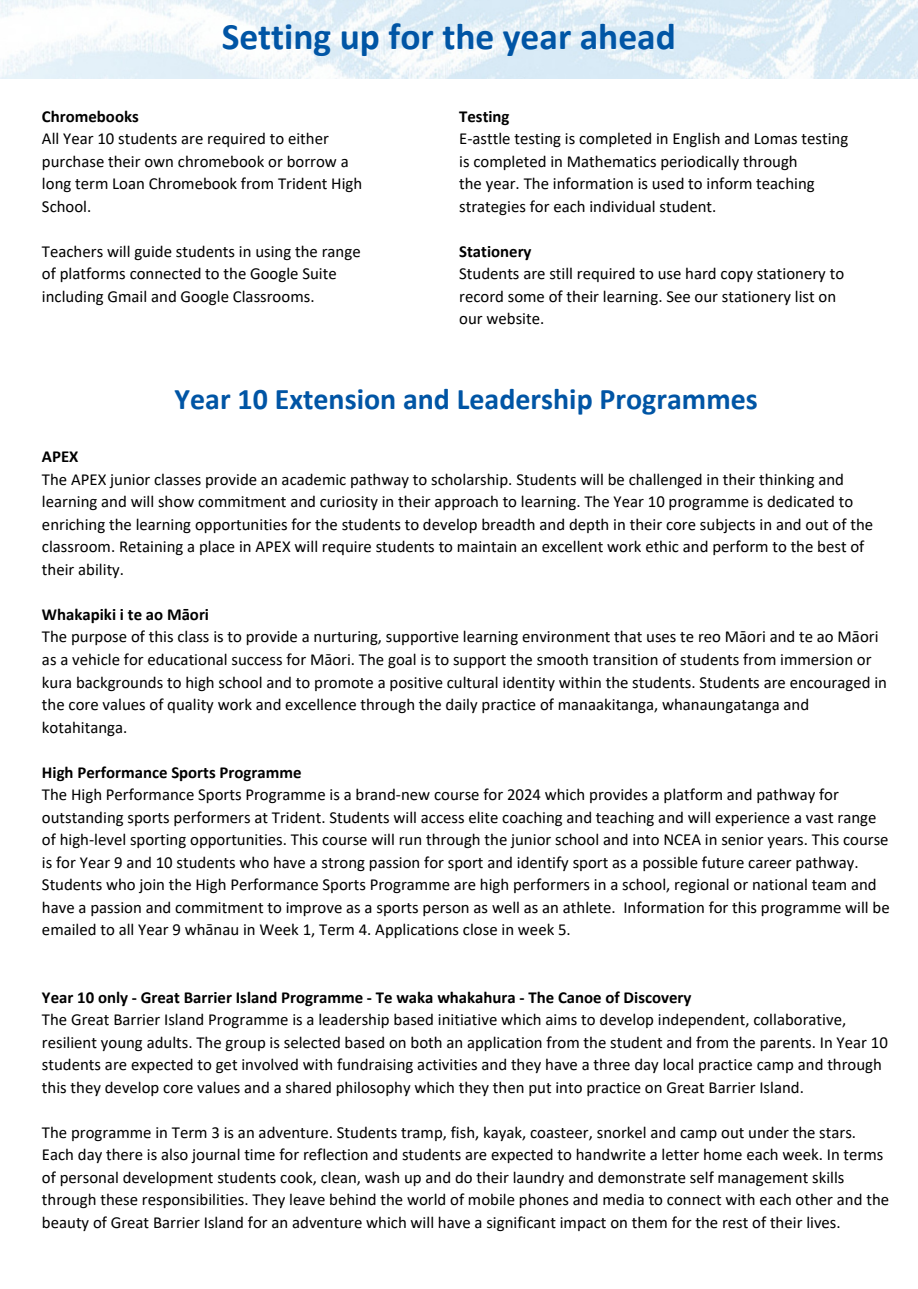
<style>
.page{position:relative;width:918px;height:1289px;background:#fff}
.page>*{position:absolute;margin:0;border:0;box-sizing:border-box;transform-origin:0 0}
.t1{font:700 37.5px "Calibri";color:#0055a5}
.t2{font:700 30px "Calibri";color:#0055a5}
.t3{font:16.8px/22.5px "Calibri";color:#000}
.t4{font:700 16.8px "Calibri";color:#000}
</style>
<div class="page">
<img style="left:0;top:0;width:918px;height:78px">
<p class="t1" style="left:222px;top:21px;width:456px">Setting up for the year ahead</p>
<p class="t4" style="left:42px;top:109px;width:98px">Chromebooks</p>
<p class="t3" style="left:42px;top:129px;width:288px">All Year 10 students are required to either</p>
<p class="t3" style="left:42px;top:151px;width:308px">purchase their own chromebook or borrow a</p>
<p class="t3" style="left:42px;top:174px;width:322px">long term Loan Chromebook from Trident High</p>
<p class="t3" style="left:42px;top:196px;width:51px">School.</p>
<p class="t3" style="left:42px;top:241px;width:320px">Teachers will guide students in using the range</p>
<p class="t3" style="left:42px;top:264px;width:296px">of platforms connected to the Google Suite</p>
<p class="t3" style="left:42px;top:286px;width:274px">including Gmail and Google Classrooms.</p>
<p class="t4" style="left:459px;top:109px;width:52px">Testing</p>
<p class="t3" style="left:459px;top:129px;width:391px">E-asttle testing is completed in English and Lomas testing</p>
<p class="t3" style="left:459px;top:151px;width:340px">is completed in Mathematics periodically through</p>
<p class="t3" style="left:459px;top:174px;width:357px">the year. The information is used to inform teaching</p>
<p class="t3" style="left:459px;top:196px;width:259px">strategies for each individual student.</p>
<p class="t4" style="left:459px;top:244px;width:74px">Stationery</p>
<p class="t3" style="left:459px;top:264px;width:386px">Students are still required to use hard copy stationery to</p>
<p class="t3" style="left:459px;top:286px;width:379px">record some of their learning. See our stationery list on</p>
<p class="t3" style="left:459px;top:309px;width:87px">our website.</p>
<p class="t2" style="left:175px;top:386px;width:585px">Year 10 Extension and Leadership Programmes</p>
<p class="t4" style="left:42px;top:449px;width:38px">APEX</p>
<p class="t3" style="left:42px;top:469px;width:833px">The APEX junior classes provide an academic pathway to scholarship. Students will be challenged in their thinking and learning and will show commitment and curiosity in their approach to learning. The Year 10 programme is dedicated to enriching the learning opportunities for the students to develop breadth and depth in their core subjects in and out of the classroom. Retaining a place in APEX will require students to maintain an excellent work ethic and perform to the best of their ability.</p>
<p class="t4" style="left:42px;top:607px;width:169px">Whakapiki i te ao Māori</p>
<p class="t3" style="left:42px;top:627px;width:847px">The purpose of this class is to provide a nurturing, supportive learning environment that uses te reo Māori and te ao Māori as a vehicle for educational success for Māori. The goal is to support the smooth transition of students from immersion or kura backgrounds to high school and to promote a positive cultural identity within the students. Students are encouraged in the core values of quality work and excellence through the daily practice of manaakitanga, whanaungatanga and kotahitanga.</p>
<p class="t4" style="left:42px;top:764px;width:261px">High Performance Sports Programme</p>
<p class="t3" style="left:42px;top:784px;width:849px">The High Performance Sports Programme is a brand-new course for 2024 which provides a platform and pathway for outstanding sports performers at Trident. Students will access elite coaching and teaching and will experience a vast range of high-level sporting opportunities. This course will run through the junior school and into NCEA in senior years. This course is for Year 9 and 10 students who have a strong passion for sport and identify sport as a possible future career pathway.<br>Students who join the High Performance Sports Programme are high performers in a school, regional or national team and have a passion and commitment to improve as a sports person as well as an athlete. Information for this programme will be emailed to all Year 9 whānau in Week 1, Term 4. Applications close in week 5.</p>
<p class="t4" style="left:42px;top:989px;width:651px">Year 10 only - Great Barrier Island Programme - Te waka whakahura - The Canoe of Discovery</p>
<p class="t3" style="left:42px;top:1009px;width:847px">The Great Barrier Island Programme is a leadership based initiative which aims to develop independent, collaborative, resilient young adults. The group is selected based on both an application from the student and from the parents. In Year 10 students are expected to get involved with fundraising activities and they have a three day local practice camp and through this they develop core values and a shared philosophy which they then put into practice on Great Barrier Island.</p>
<p class="t3" style="left:42px;top:1122px;width:849px">The programme in Term 3 is an adventure. Students tramp, fish, kayak, coasteer, snorkel and camp out under the stars.<br>Each day there is also journal time for reflection and students are expected to handwrite a letter home each week. In terms of personal development students cook, clean, wash up and do their laundry and demonstrate self management skills through these responsibilities. They leave behind the world of mobile phones and media to connect with each other and the beauty of Great Barrier Island for an adventure which will have a significant impact on them for the rest of their lives.</p>
</div>
